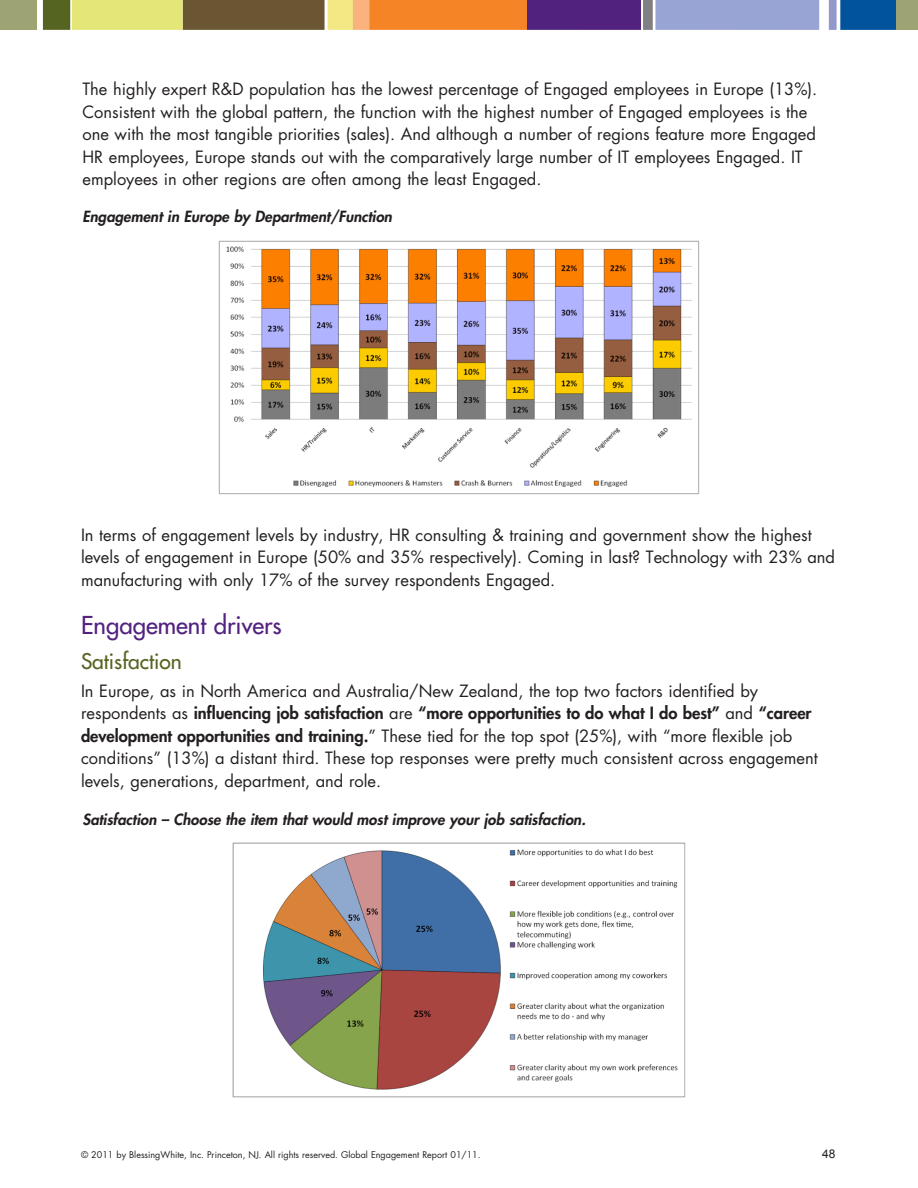
<style>
.page{position:relative;width:918px;height:1188px;background:#fff}
.page>*{position:absolute;margin:0;border:0;box-sizing:border-box;transform-origin:0 0}
.t1{font:24px "Futura";color:#52227f}
.t2{font:21px "Futura";color:#566421}
.t3{font:16.5px/22.5px "Futura";color:#231f20}
.t4{font:italic 800 15px "Futura";color:#231f20}
.t5{font:9px "Futura";color:#231f20}
.s1{font-weight:800}
</style>
<div class="page">
<div style="left:0;top:0;width:37px;height:30px;background:#9ea374"></div>
<div style="left:43px;top:0;width:27px;height:30px;background:#566421"></div>
<div style="left:72px;top:0;width:111px;height:30px;background:#e4e678"></div>
<div style="left:183px;top:0;width:142px;height:30px;background:#6b5633"></div>
<div style="left:328px;top:0;width:26px;height:30px;background:#f3e883"></div>
<div style="left:353px;top:0;width:17px;height:30px;background:#fab37f"></div>
<div style="left:369px;top:0;width:158px;height:30px;background:#f58427"></div>
<div style="left:527px;top:0;width:114px;height:30px;background:#52227f"></div>
<div style="left:643px;top:0;width:10px;height:30px;background:#808083"></div>
<div style="left:655px;top:0;width:164px;height:30px;background:#98a4d3"></div>
<div style="left:840px;top:0;width:78px;height:30px;background:#01539e"></div>
<div style="left:829px;top:0;width:8px;height:30px;background:#9398cb"></div>
<div style="left:896px;top:0;width:22px;height:30px;background:#9ea374"></div>
<img style="left:219px;top:240px;width:480px;height:254px">
<img style="left:232px;top:843px;width:454px;height:254px">
<p class="t3" style="left:82px;top:78px;width:736px">The highly expert R&amp;D population has the lowest percentage of Engaged employees in Europe (13%).<br>Consistent with the global pattern, the function with the highest number of Engaged employees is the one with the most tangible priorities (sales). And although a number of regions feature more Engaged HR employees, Europe stands out with the comparatively large number of IT employees Engaged. IT employees in other regions are often among the least Engaged.</p>
<p class="t4" style="left:83px;top:207px;width:311px">Engagement in Europe by Department/Function</p>
<p class="t3" style="left:81px;top:524px;width:756px">In terms of engagement levels by industry, HR consulting &amp; training and government show the highest levels of engagement in Europe (50% and 35% respectively). Coming in last? Technology with 23% and manufacturing with only 17% of the survey respondents Engaged.</p>
<h1 class="t1" style="left:81px;top:610px;width:202px">Engagement drivers</h1>
<p class="t2" style="left:81px;top:648px;width:102px">Satisfaction</p>
<p class="t3" style="left:81px;top:680px;width:738px">In Europe, as in North America and Australia/New Zealand, the top two factors identified by respondents as <span class="s1">influencing job satisfaction</span> are <span class="s1">“more opportunities to do what I do best”</span> and <span class="s1">“career development opportunities and training.</span>” These tied for the top spot (25%), with “more flexible job conditions” (13%) a distant third. These top responses were pretty much consistent across engagement levels, generations, department, and role.</p>
<p class="t4" style="left:83px;top:810px;width:505px">Satisfaction – Choose the item that would most improve your job satisfaction.</p>
<p class="t5" style="left:81px;top:1149px;width:401px">© 2011 by BlessingWhite, Inc. Princeton, NJ. All rights reserved. Global Engagement Report 01/11.</p>
</div>
